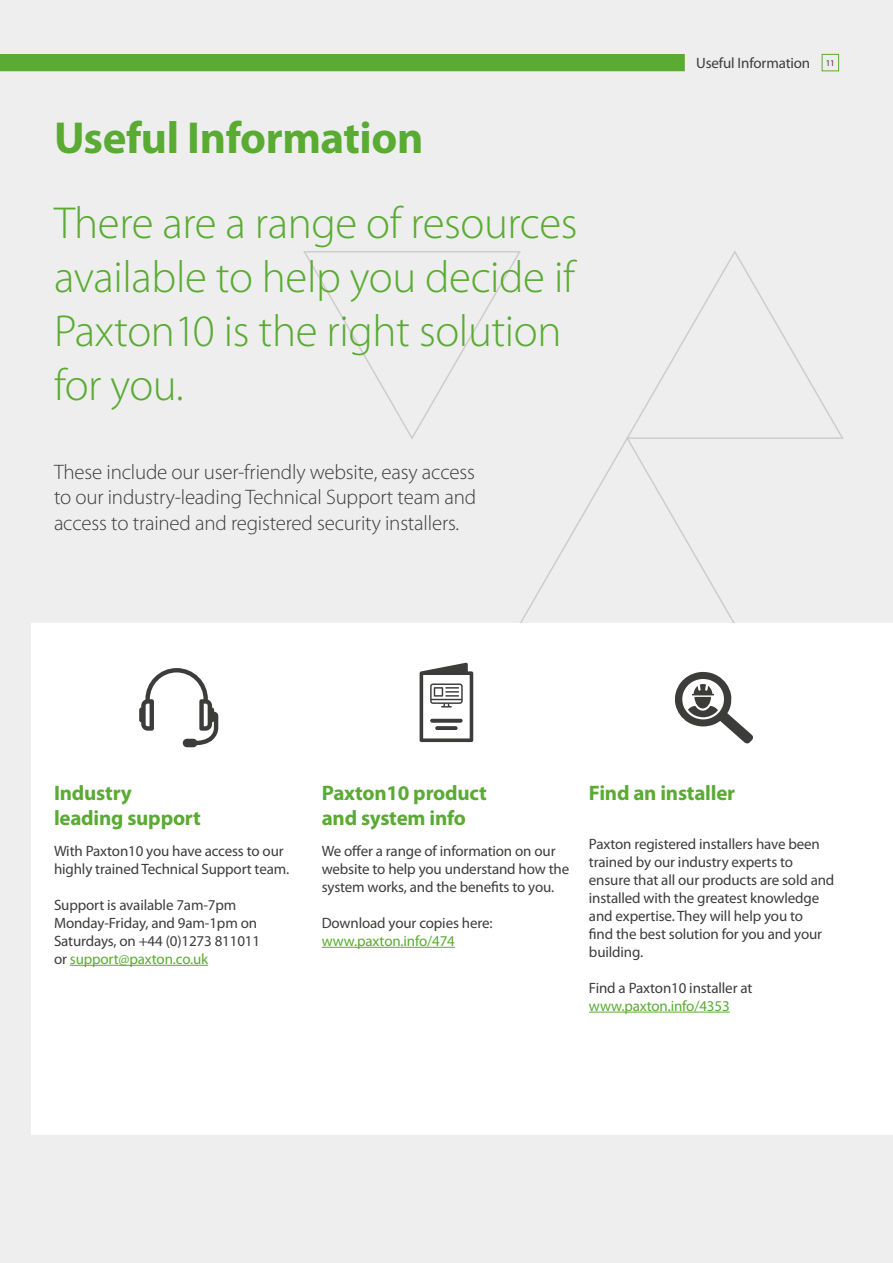
<style>
.page{position:relative;width:893px;height:1263px;background:#eee}
.page>*{position:absolute;margin:0;border:0;box-sizing:border-box;transform-origin:0 0}
.t1{font:300 45px/54px "Myriad Pro";letter-spacing:-.01em;color:#5aab33}
.t2{font:700 45px "Myriad Pro";letter-spacing:-.01em;color:#5aab33}
.t3{font:300 21px/25.2px "Myriad Pro";letter-spacing:-.01em;color:#3c3c3b;text-align:justify}
.t4{font:700 21px/25.2px "Myriad Pro";letter-spacing:-.01em;color:#5aab33}
.t5{font:15px/18px "Myriad Pro";letter-spacing:-.01em;color:#3c3c3b}
.t6{font:15px "Myriad Pro";letter-spacing:-.01em;color:#5aab33}
.s1{font-size:9px}
.s2{color:#5aab33}
</style>
<div class="page">
<svg style="left:303px;top:251px;width:541px;height:372px"></svg>
<div style="left:31px;top:623px;width:862px;height:512px;background:#fff"></div>
<hr style="left:322px;top:947px;width:133px;height:1px;background:#5aab33">
<hr style="left:589px;top:1012px;width:141px;height:1px;background:#5aab33">
<hr style="left:70px;top:965px;width:138px;height:1px;background:#5aab33">
<svg style="left:420px;top:663px;width:53px;height:79px"></svg>
<svg style="left:139px;top:668px;width:79px;height:79px"></svg>
<svg style="left:675px;top:672px;width:78px;height:71px"></svg>
<div style="left:0;top:54px;width:685px;height:17px;background:#5aab33"></div>
<div style="left:822px;top:54px;width:17px;height:17px;border:1px solid #5aab33"></div>
<h1 class="t2" style="left:54px;top:108px;width:371px">Useful Information</h1>
<h1 class="t1" style="left:54px;top:195px;width:525px">There are a range of resources available to help you decide if<br>Paxton10 is the right solution for you.</h1>
<h2 class="t3" style="left:54px;top:459px;width:424px">These include our user-friendly website, easy access to our industry-leading Technical Support team and access to trained and registered security installers.</h2>
<p class="t5" style="left:696px;top:54px;width:140px">Useful Information <span class="s1">11</span></p>
<h2 class="t4" style="left:54px;top:779px;width:148px">Industry leading support</h2>
<p class="t5" style="left:54px;top:841px;width:237px">With Paxton10 you have access to our highly trained Technical Support team.</p>
<p class="t5" style="left:54px;top:895px;width:208px">Support is available 7am-7pm<br>Monday-Friday, and 9am-1pm on<br>Saturdays, on +44 (0)1273 811011 or <span class="s2">support@paxton.co.uk</span></p>
<h2 class="t4" style="left:322px;top:779px;width:167px">Paxton10 product and system info</h2>
<p class="t5" style="left:322px;top:841px;width:249px">We offer a range of information on our website to help you understand how the system works, and the benefits to you.</p>
<p class="t5" style="left:322px;top:913px;width:172px">Download your copies here:</p>
<p class="t6" style="left:322px;top:931px;width:135px">www.paxton.info/474</p>
<h2 class="t4" style="left:589px;top:779px;width:148px">Find an installer</h2>
<p class="t5" style="left:589px;top:834px;width:247px">Paxton registered installers have been trained by our industry experts to ensure that all our products are sold and installed with the greatest knowledge and expertise. They will help you to<br>find the best solution for you and your building.</p>
<p class="t5" style="left:589px;top:978px;width:165px">Find a Paxton10 installer at</p>
<p class="t6" style="left:589px;top:996px;width:142px">www.paxton.info/4353</p>
</div>
